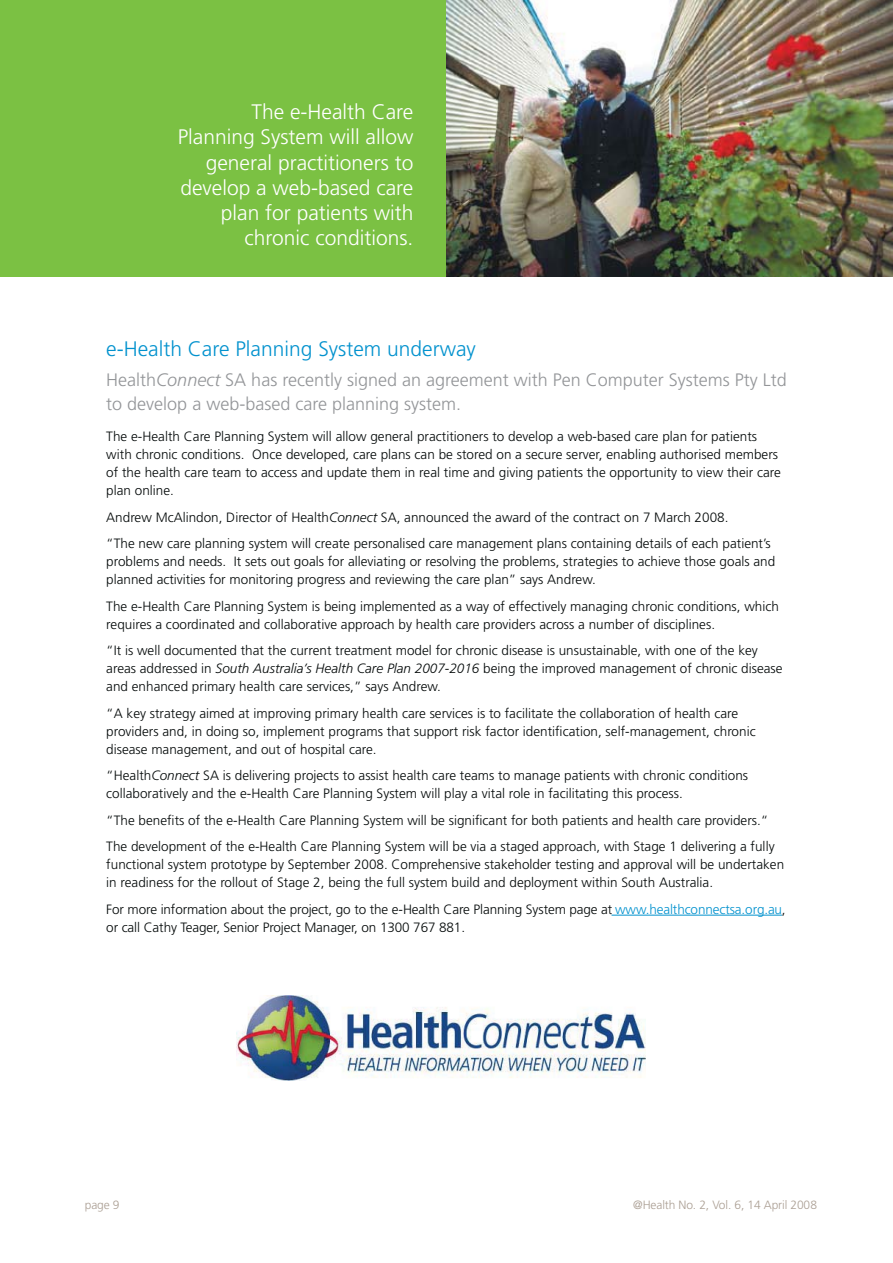
<style>
.page{position:relative;width:893px;height:1263px;background:#fff}
.page>*{position:absolute;margin:0;border:0;box-sizing:border-box;transform-origin:0 0}
.t1{font:300 21px/25.2px "Frutiger LT Std";color:#fff;text-align:right}
.t2{font:300 21px "Frutiger LT Std";color:#0392ce}
.t3{font:300 18px/24px "Frutiger LT Std";color:#939598}
.t4{font:300 13.5px/18px "Frutiger LT Std";color:#040909}
.t5{font:300 12px "Frutiger LT Std";letter-spacing:-.01em;color:#ab9f94}
.s1{font-style:italic}
.s2{color:#0392ce}
</style>
<div class="page">
<hr style="left:611px;top:915px;width:171px;height:1px;background:#0392ce">
<div style="left:0;top:0;width:537px;height:276px;background:#7bc143"></div>
<img style="left:446px;top:0;width:447px;height:276px">
<img style="left:236px;top:996px;width:409px;height:85px">
<h1 class="t1" style="left:178px;top:100px;width:237px">The e-Health Care<br>Planning System will allow general practitioners to develop a web-based care plan for patients with chronic conditions.</h1>
<h1 class="t2" style="left:106px;top:339px;width:371px">e-Health Care Planning System underway</h1>
<h2 class="t3" style="left:106px;top:369px;width:682px">Health<span class="s1">Connect</span> SA has recently signed an agreement with Pen Computer Systems Pty Ltd to develop a web-based care planning system.</h2>
<p class="t4" style="left:106px;top:428px;width:676px">The e-Health Care Planning System will allow general practitioners to develop a web-based care plan for patients with chronic conditions. Once developed, care plans can be stored on a secure server, enabling authorised members of the health care team to access and update them in real time and giving patients the opportunity to view their care plan online.</p>
<p class="t4" style="left:106px;top:504px;width:666px;line-height:26.5px">Andrew McAlindon, Director of Health<span class="s1">Connect</span> SA, announced the award of the contract on 7 March 2008.<br>“The new care planning system will create personalised care management plans containing details of each patient’s</p>
<p class="t4" style="left:106px;top:553px;width:670px">problems and needs. It sets out goals for alleviating or resolving the problems, strategies to achieve those goals and planned activities for monitoring progress and reviewing the care plan” says Andrew.</p>
<p class="t4" style="left:106px;top:598px;width:674px">The e-Health Care Planning System is being implemented as a way of effectively managing chronic conditions, which requires a coordinated and collaborative approach by health care providers across a number of disciplines.</p>
<p class="t4" style="left:106px;top:642px;width:678px">“It is well documented that the current treatment model for chronic disease is unsustainable, with one of the key areas addressed in <span class="s1">South Australia’s Health Care Plan 2007-2016</span> being the improved management of chronic disease and enhanced primary health care services,” says Andrew.</p>
<p class="t4" style="left:106px;top:705px;width:651px">“A key strategy aimed at improving primary health care services is to facilitate the collaboration of health care providers and, in doing so, implement programs that support risk factor identification, self-management, chronic disease management, and out of hospital care.</p>
<p class="t4" style="left:106px;top:767px;width:643px">“Health<span class="s1">Connect</span> SA is delivering projects to assist health care teams to manage patients with chronic conditions collaboratively and the e-Health Care Planning System will play a vital role in facilitating this process.</p>
<p class="t4" style="left:106px;top:807px;width:670px;line-height:26.5px">“The benefits of the e-Health Care Planning System will be significant for both patients and health care providers.“<br>The development of the e-Health Care Planning System will be via a staged approach, with Stage 1 delivering a fully</p>
<p class="t4" style="left:106px;top:856px;width:679px">functional system prototype by September 2008. Comprehensive stakeholder testing and approval will be undertaken in readiness for the rollout of Stage 2, being the full system build and deployment within South Australia.</p>
<p class="t4" style="left:106px;top:901px;width:681px">For more information about the project, go to the e-Health Care Planning System page at <span class="s2">www.healthconnectsa.org.au</span>, or call Cathy Teager, Senior Project Manager, on 1300 767 881.</p>
<p class="t5" style="left:85px;top:1199px;width:36px">page 9</p>
<p class="t5" style="left:633px;top:1199px;width:185px">@Health No. 2, Vol. 6, 14 April 2008</p>
</div>
